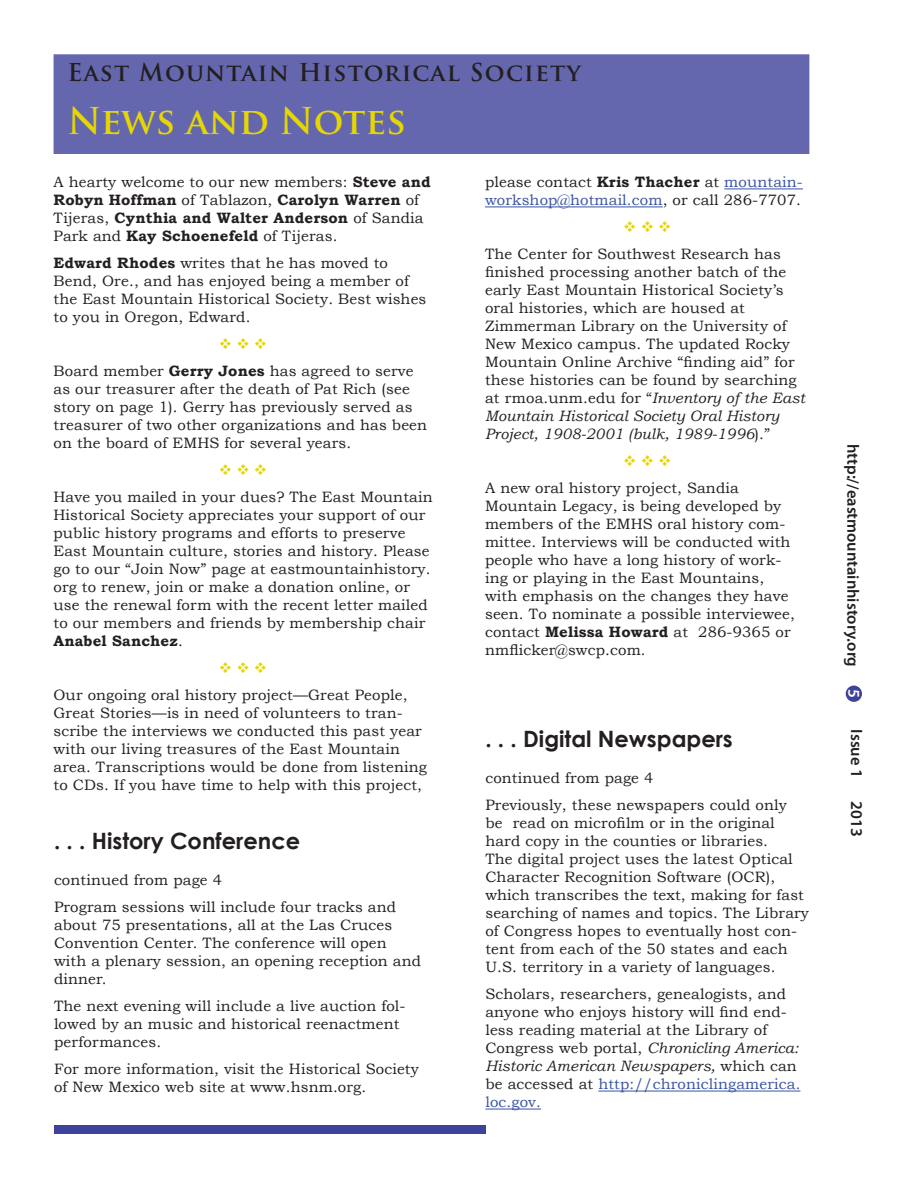
<style>
.page{position:relative;width:918px;height:1188px;background:#fff}
.page>*{position:absolute;margin:0;border:0;box-sizing:border-box;transform-origin:0 0}
.t1{font:700 36px "Trajan Pro";color:#e6d601}
.t2{font:700 24px "Trajan Pro";letter-spacing:.05em;color:#231f20}
.t3{font:700 22.5px "Century Gothic";color:#231f20}
.t4{font:600 16.5px "Myriad Pro";color:#231f20}
.t5{font:600 16.5px "Myriad Pro";color:#fff}
.t6{font:15px/18px "Bookman Old Style";letter-spacing:.01em;color:#231f20}
.t7{font:15px "Wingdings";color:#e6d601}
.s1{font-weight:700}
.s2{color:#3853a3}
.s3{font-style:italic}
</style>
<div class="page">
<div style="left:846px;top:686px;width:16px;height:16px;background:#3e429a;border-radius:50%"></div>
<div style="left:54px;top:1125px;width:432px;height:9px;background:#3e429a"></div>
<div style="left:54px;top:54px;width:755px;height:100px;background:#6467ae;border:2px solid #6467ae"></div>
<hr style="left:724px;top:188px;width:79px;height:1px;background:#3853a3">
<hr style="left:485px;top:206px;width:178px;height:1px;background:#3853a3">
<hr style="left:598px;top:1091px;width:202px;height:1px;background:#3853a3">
<hr style="left:485px;top:1109px;width:56px;height:1px;background:#3853a3">
<h2 class="t2" style="left:67px;top:58px;width:515px">East Mountain Historical Society</h2>
<h1 class="t1" style="left:67px;top:98px;width:340px">News and Notes</h1>
<p class="t6" style="left:54px;top:173px;width:379px">A hearty welcome to our new members: <span class="s1">Steve and Robyn Hoffman</span> of Tablazon, <span class="s1">Carolyn Warren</span> of Tijeras, <span class="s1">Cynthia and Walter Anderson</span> of Sandia Park and <span class="s1">Kay Schoenefeld</span> of Tijeras.</p>
<p class="t6" style="left:54px;top:254px;width:374px"><span class="s1">Edward Rhodes</span> writes that he has moved to Bend, Ore., and has enjoyed being a member of the East Mountain Historical Society. Best wishes to you in Oregon, Edward.</p>
<p class="t7" style="left:219px;top:335px;width:50px">❖❖❖</p>
<p class="t6" style="left:54px;top:362px;width:375px">Board member <span class="s1">Gerry Jones</span> has agreed to serve as our treasurer after the death of Pat Rich (see story on page 1). Gerry has previously served as treasurer of two other organizations and has been on the board of EMHS for several years.</p>
<p class="t7" style="left:219px;top:461px;width:50px">❖❖❖</p>
<p class="t6" style="left:54px;top:488px;width:381px">Have you mailed in your dues? The East Mountain Historical Society appreciates your support of our public history programs and efforts to preserve East Mountain culture, stories and history. Please go to our “Join Now” page at eastmountainhistory. org to renew, join or make a donation online, or use the renewal form with the recent letter mailed to our members and friends by membership chair <span class="s1">Anabel Sanchez</span>.</p>
<p class="t7" style="left:219px;top:659px;width:50px">❖❖❖</p>
<p class="t6" style="left:54px;top:686px;width:375px">Our ongoing oral history project—Great People, Great Stories—is in need of volunteers to tran&shy;scribe the interviews we conducted this past year with our living treasures of the East Mountain area. Transcriptions would be done from listening to CDs. If you have time to help with this project,</p>
<h3 class="t3" style="left:54px;top:827px;width:248px">. . . History Conference</h3>
<p class="t6" style="left:54px;top:867px;width:344px;line-height:27px">continued from page 4<br>Program sessions will include four tracks and</p>
<p class="t6" style="left:54px;top:916px;width:369px">about 75 presentations, all at the Las Cruces Convention Center. The conference will open with a plenary session, an opening reception and dinner.</p>
<p class="t6" style="left:54px;top:997px;width:353px">The next evening will include a live auction fol&shy;lowed by an music and historical reenactment performances.</p>
<p class="t6" style="left:54px;top:1060px;width:366px">For more information, visit the Historical Society of New Mexico web site at www.hsnm.org.</p>
<p class="t6" style="left:485px;top:173px;width:319px">please contact <span class="s1">Kris Thacher</span> at <span class="s2">mountain&shy;workshop@hotmail.com</span>, or call 286-7707.</p>
<p class="t7" style="left:623px;top:219px;width:50px">❖❖❖</p>
<p class="t6" style="left:485px;top:245px;width:321px">The Center for Southwest Research has finished processing another batch of the early East Mountain Historical Society’s oral histories, which are housed at Zimmerman Library on the University of New Mexico campus. The updated Rocky Mountain Online Archive “finding aid” for these histories can be found by searching at rmoa.unm.edu for “<span class="s3">Inventory of the East Mountain Historical Society Oral History Project, 1908-2001 (bulk, 1989-1996</span>).”</p>
<p class="t7" style="left:623px;top:453px;width:50px">❖❖❖</p>
<p class="t6" style="left:485px;top:479px;width:311px">A new oral history project, Sandia Mountain Legacy, is being developed by members of the EMHS oral history com&shy;mittee. Interviews will be conducted with people who have a long history of work&shy;ing or playing in the East Mountains, with emphasis on the changes they have seen. To nominate a possible interviewee, contact <span class="s1">Melissa Howard</span> at 286-9365 or nmflicker@swcp.com.</p>
<h3 class="t3" style="left:485px;top:725px;width:249px">. . . Digital Newspapers</h3>
<p class="t6" style="left:485px;top:765px;width:303px;line-height:27px">continued from page 4<br>Previously, these newspapers could only</p>
<p class="t6" style="left:485px;top:814px;width:325px">be read on microfilm or in the original hard copy in the counties or libraries.<br>The digital project uses the latest Optical Character Recognition Software (OCR), which transcribes the text, making for fast searching of names and topics. The Library of Congress hopes to eventually host con&shy;tent from each of the 50 states and each U.S. territory in a variety of languages.</p>
<p class="t6" style="left:485px;top:985px;width:317px">Scholars, researchers, genealogists, and anyone who enjoys history will find end&shy;less reading material at the Library of Congress web portal, <span class="s3">Chronicling America:<br>Historic American Newspapers,</span> which can be accessed at <span class="s2">http://chroniclingamerica. loc.gov.</span></p>
<p class="t4" style="left:864px;top:444px;width:224px;rotate:90deg">http://eastmountainhistory.org</p>
<p class="t5" style="left:865px;top:689px;width:10px;rotate:90deg">5</p>
<p class="t4" style="left:867px;top:729px;width:50px;rotate:90deg">Issue 1</p>
<p class="t4" style="left:867px;top:801px;width:37px;rotate:90deg">2013</p>
</div>
